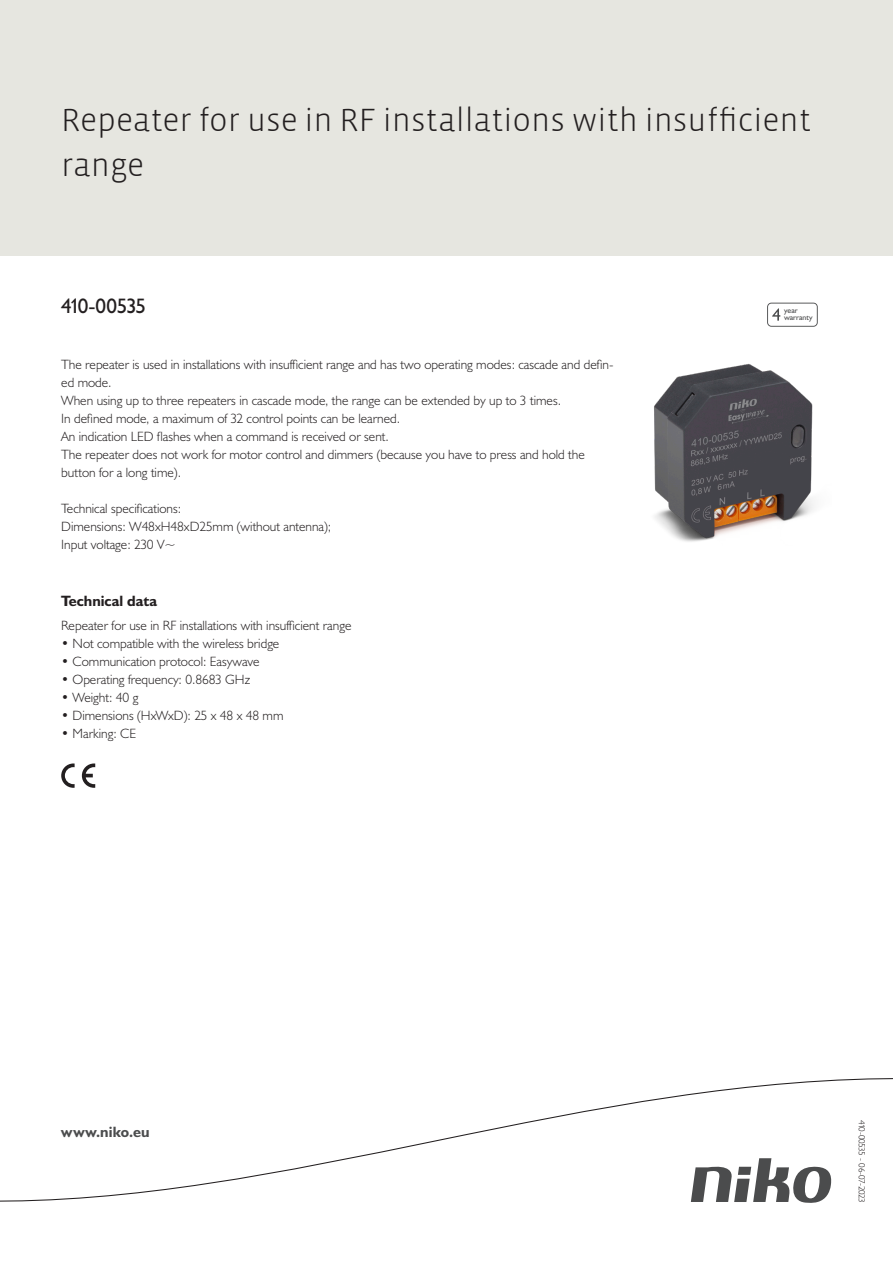
<style>
.page{position:relative;width:893px;height:1263px;background:#fff}
.page>*{position:absolute;margin:0;border:0;box-sizing:border-box;transform-origin:0 0}
.Title_datasheets{font:300 33px/45px "Vista Sans";color:#231f20}
.Article_number{font:21px "Humanist 521 BT";letter-spacing:-.065em;color:#231f20}
.Titles_parts{font:700 15px "Humanist 521 BT";color:#231f20}
.titel_afbeelding{font:700 15px "Humanist 521 BT";letter-spacing:.005em;color:#4b4c4d}
.Platte_tekst_CAB{font:300 13.5px/18px "Humanist 521 BT";color:#231f20}
.USP_Bullets{font:300 13.5px "Humanist 521 BT";color:#231f20}
.Revision{font:300 9px "Humanist 521 BT";letter-spacing:-.05em;color:#231f20}
.t1{font:7.8px/7.8px "Humanist 521 BT";color:#4b4c4d}
</style>
<div class="page">
<div style="left:0;top:0;width:893px;height:255px;background:#e6e6e0"></div>
<svg style="left:82px;top:763px;width:13px;height:25px"></svg>
<svg style="left:61px;top:763px;width:14px;height:25px"></svg>
<svg style="left:767px;top:303px;width:51px;height:24px"></svg>
<svg style="left:0;top:1078px;width:893px;height:125px"></svg>
<img style="left:654px;top:363px;width:160px;height:179px">
<p class="Title_datasheets" style="left:61px;top:98px;width:751px">Repeater for use in RF installations with insufficient range</p>
<p class="Article_number" style="left:61px;top:293px;width:86px">410-00535</p>
<p class="Platte_tekst_CAB" style="left:61px;top:355px;width:554px">The repeater is used in installations with insufficient range and has two operating modes: cascade and defin&shy;ed mode.<br>When using up to three repeaters in cascade mode, the range can be extended by up to 3 times.<br>In defined mode, a maximum of 32 control points can be learned.<br>An indication LED flashes when a command is received or sent.<br>The repeater does not work for motor control and dimmers (because you have to press and hold the button for a long time).</p>
<p class="Platte_tekst_CAB" style="left:61px;top:499px;width:272px">Technical specifications:<br>Dimensions: W48xH48xD25mm (without antenna);<br>Input voltage: 230 V~</p>
<p class="Titles_parts" style="left:61px;top:591px;width:98px">Technical data</p>
<p class="Platte_tekst_CAB" style="left:61px;top:616px;width:292px">Repeater for use in RF installations with insufficient range</p>
<p class="USP_Bullets" style="left:61px;top:635px;width:220px">• Not compatible with the wireless bridge</p>
<p class="USP_Bullets" style="left:61px;top:653px;width:200px">• Communication protocol: Easywave</p>
<p class="USP_Bullets" style="left:61px;top:671px;width:190px">• Operating frequency: 0.8683 GHz</p>
<p class="USP_Bullets" style="left:61px;top:689px;width:79px">• Weight: 40 g</p>
<p class="USP_Bullets" style="left:61px;top:707px;width:224px">• Dimensions (HxWxD): 25 x 48 x 48 mm</p>
<p class="USP_Bullets" style="left:61px;top:725px;width:76px">• Marking: CE</p>
<p class="t1" style="left:784px;top:306px;width:30px">year warranty</p>
<p class="titel_afbeelding" style="left:61px;top:1122px;width:90px">www.niko.eu</p>
<p class="Revision" style="left:868px;top:1120px;width:84px;rotate:90deg">410-00535 - 06-07-2023</p>
</div>
